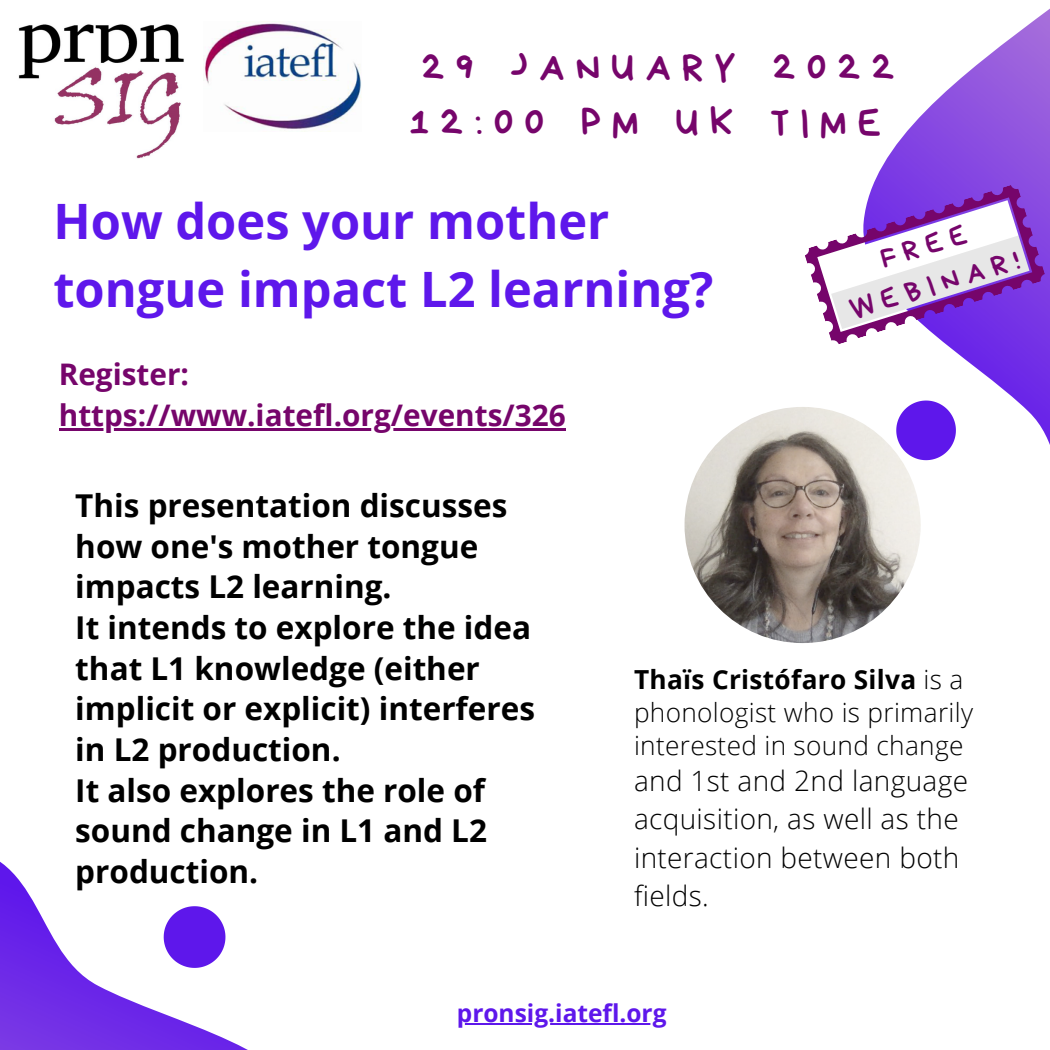
<style>
.page{position:relative;width:1050px;height:1050px;background:#fff}
.page>*{position:absolute;margin:0;border:0;box-sizing:border-box;transform-origin:0 0}
.t1{font:700 48.82px/68.2px "Open Sans";color:#5e17eb}
.t2{font:39.2px "Bryndan Write";letter-spacing:.285em;color:#76056b}
.t3{font:700 31.5px/40.6px "Open Sans";color:#000}
.t4{font:700 29.75px/40.6px "Open Sans";color:#76056b}
.t5{font:28.35px "Bryndan Write";color:#76056b}
.t6{font:300 28px/38.1px "Open Sans";letter-spacing:.015em;color:#000}
.t7{font:300 26.25px/32.9px "Open Sans";letter-spacing:.015em;color:#000}
.t8{font:700 24.5px "Open Sans";color:#5e17eb}
.s1{font-weight:700}
</style>
<div class="page">
<img style="left:18px;top:24px;width:166px;height:135px">
<img style="left:204px;top:21px;width:157px;height:109px">
<svg style="left:727px;top:8px;width:323px;height:635px"></svg>
<svg style="left:884px;top:388px;width:115px;height:129px"></svg>
<svg style="left:784px;top:183px;width:263px;height:183px"></svg>
<svg style="left:0;top:861px;width:248px;height:189px"></svg>
<svg style="left:105px;top:865px;width:130px;height:113px"></svg>
<img style="left:685px;top:407px;width:236px;height:236px;border-radius:50%">
<hr style="left:59px;top:429px;width:507px;height:2px;background:#76056b">
<hr style="left:457px;top:1024px;width:210px;height:1px;background:#5e17eb">
<p class="t2" style="left:422px;top:48px;width:474px">29 JANUARY 2022</p>
<p class="t2" style="left:410px;top:103px;width:473px">12:00 PM UK TIME</p>
<p class="t1" style="left:53px;top:186px;width:661px">How does your mother tongue impact L2 learning?</p>
<p class="t4" style="left:59px;top:353px;width:508px">Register: https://www.iatefl.org/events/326</p>
<p class="t5" style="left:877px;top:244px;width:90px;rotate:-16deg">FREE</p>
<p class="t5" style="left:846px;top:295px;width:178px;rotate:-16deg">WEBINAR!</p>
<p class="t3" style="left:75px;top:484px;width:433px">This presentation discusses how one's mother tongue impacts L2 learning.</p>
<p class="t3" style="left:75px;top:606px;width:461px">It intends to explore the idea that L1 knowledge (either implicit or explicit) interferes in L2 production.</p>
<p class="t3" style="left:75px;top:769px;width:413px;text-align:justify">It also explores the role of sound change in L1 and L2 production.</p>
<p class="t7" style="left:634px;top:662px;width:341px"><span class="s1">Thaïs Cristófaro Silva</span> is a phonologist who is primarily interested in sound change</p>
<p class="t6" style="left:634px;top:761px;width:336px">and 1st and 2nd language acquisition, as well as the interaction between both fields.</p>
<p class="t8" style="left:457px;top:996px;width:211px">pronsig.iatefl.org</p>
</div>
